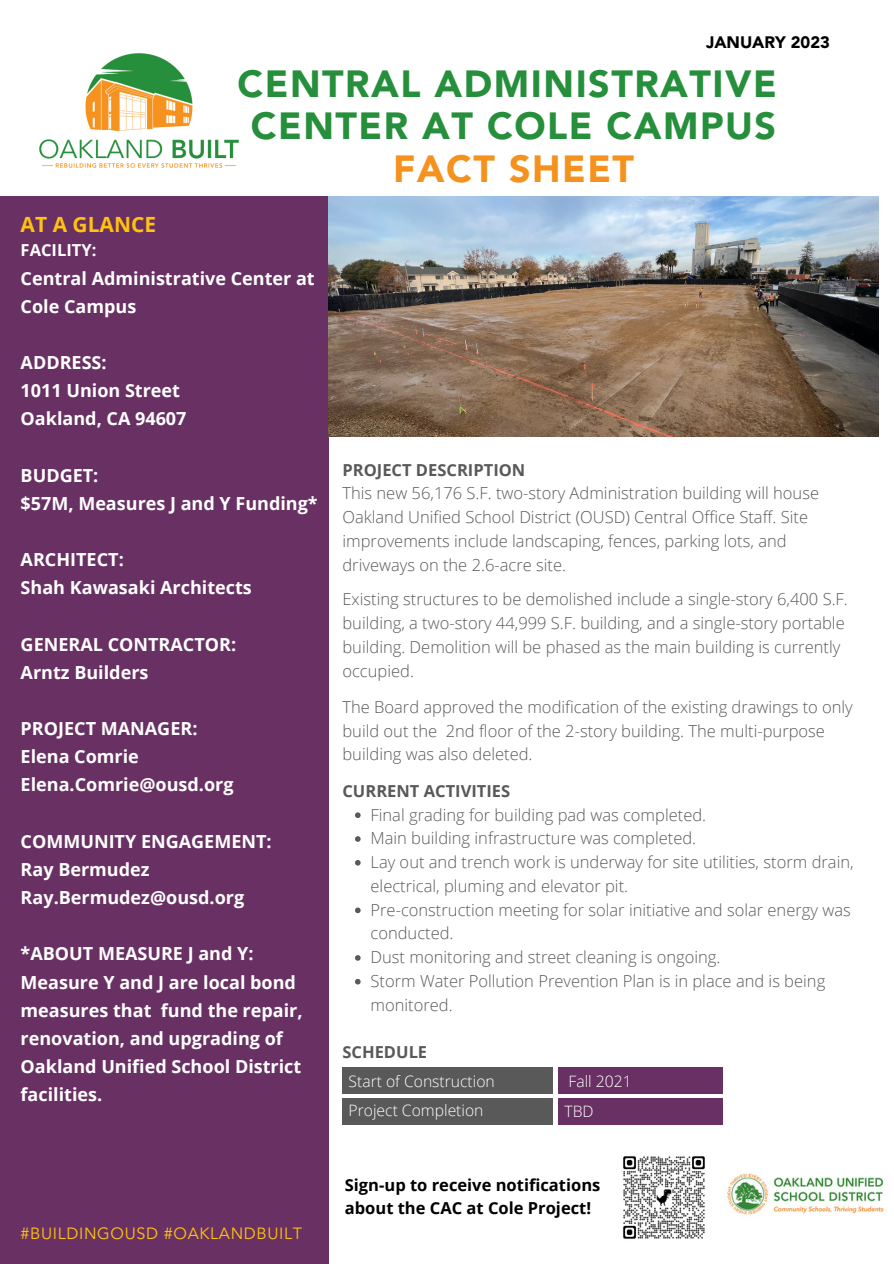
<style>
.page{position:relative;width:894px;height:1264px;background:#fff}
.page>*{position:absolute;margin:0;border:0;box-sizing:border-box;transform-origin:0 0}
.t1{font:900 37.5px/42.8px "Avenir LT Std";letter-spacing:.04em;color:#268f3b;text-align:center}
.t2{font:900 37.5px "Avenir LT Std";letter-spacing:.04em;color:#f5911d}
.t3{font:700 21px "Open Sans";color:#ffc20e}
.t4{font:700 18px/28.2px "Open Sans";color:#fff}
.t5{font:300 16.5px/23.7px "Open Sans";color:#595959}
.t6{font:700 16.5px/22.5px "Open Sans";color:#000}
.t7{font:700 16.5px "Open Sans";color:#595959}
.t8{font:900 16.5px "Avenir LT Std";color:#000}
.t9{font:700 16.5px "Open Sans";color:#fff}
.t10{font:16.2px "Avenir LT Std";letter-spacing:.04em;color:#ffc20e}
.t11{font:300 15.75px/29.5px "Open Sans";color:#fff}
</style>
<div class="page">
<div style="left:0;top:196px;width:328px;height:1067px;background:#693163"></div>
<img style="left:727px;top:1173px;width:157px;height:42px">
<div style="left:342px;top:1067px;width:210px;height:26px;background:#595959"></div>
<div style="left:342px;top:1097px;width:210px;height:27px;background:#595959"></div>
<div style="left:558px;top:1067px;width:164px;height:26px;background:#693163"></div>
<div style="left:558px;top:1097px;width:164px;height:27px;background:#693163"></div>
<img style="left:39px;top:53px;width:200px;height:115px">
<img style="left:623px;top:1156px;width:82px;height:83px">
<img style="left:328px;top:196px;width:550px;height:240px">
<svg style="left:355px;top:812px;width:5px;height:6px"></svg>
<svg style="left:355px;top:836px;width:5px;height:5px"></svg>
<svg style="left:355px;top:860px;width:5px;height:5px"></svg>
<svg style="left:355px;top:907px;width:5px;height:6px"></svg>
<svg style="left:355px;top:955px;width:5px;height:5px"></svg>
<svg style="left:355px;top:978px;width:5px;height:6px"></svg>
<p class="t8" style="left:706px;top:35px;width:125px">JANUARY 2023</p>
<h1 class="t1" style="left:237px;top:66px;width:540px">CENTRAL ADMINISTRATIVE<br>CENTER AT COLE CAMPUS</h1>
<h1 class="t2" style="left:393px;top:154px;width:242px">FACT SHEET</h1>
<p class="t3" style="left:21px;top:209px;width:137px">AT A GLANCE</p>
<p class="t9" style="left:21px;top:239px;width:77px">FACILITY:</p>
<p class="t4" style="left:21px;top:263px;width:295px">Central Administrative Center at<br>Cole Campus</p>
<p class="t4" style="left:21px;top:348px;width:167px">ADDRESS:<br>1011 Union Street<br>Oakland, CA 94607</p>
<p class="t4" style="left:21px;top:460px;width:298px">BUDGET:<br>$57M, Measures J and Y Funding*</p>
<p class="t4" style="left:21px;top:545px;width:233px">ARCHITECT:<br>Shah Kawasaki Architects</p>
<p class="t4" style="left:21px;top:629px;width:217px">GENERAL CONTRACTOR:<br>Arntz Builders</p>
<p class="t4" style="left:21px;top:714px;width:214px">PROJECT MANAGER:<br>Elena Comrie<br>Elena.Comrie@ousd.org</p>
<p class="t4" style="left:21px;top:826px;width:252px">COMMUNITY ENGAGEMENT:<br>Ray Bermudez<br>Ray.Bermudez@ousd.org</p>
<p class="t4" style="left:21px;top:939px;width:283px">*ABOUT MEASURE J and Y:<br>Measure Y and J are local bond measures that fund the repair, renovation, and upgrading of<br>Oakland Unified School District facilities.</p>
<p class="t10" style="left:21px;top:1226px;width:283px">#BUILDINGOUSD #OAKLANDBUILT</p>
<p class="t7" style="left:342px;top:458px;width:184px">PROJECT DESCRIPTION</p>
<p class="t5" style="left:342px;top:481px;width:478px">This new 56,176 S.F. two-story Administration building will house Oakland Unified School District (OUSD) Central Office Staff. Site improvements include landscaping, fences, parking lots, and driveways on the 2.6-acre site.</p>
<p class="t5" style="left:342px;top:587px;width:506px">Existing structures to be demolished include a single-story 6,400 S.F. building, a two-story 44,999 S.F. building, and a single-story portable building. Demolition will be phased as the main building is currently occupied.</p>
<p class="t5" style="left:342px;top:694px;width:511px">The Board approved the modification of the existing drawings to only build out the 2nd floor of the 2-story building. The multi-purpose building was also deleted.</p>
<p class="t7" style="left:342px;top:779px;width:169px">CURRENT ACTIVITIES</p>
<p class="t5" style="left:370px;top:802px;width:484px">Final grading for building pad was completed.<br>Main building infrastructure was completed.<br>Lay out and trench work is underway for site utilities, storm drain, electrical, pluming and elevator pit.<br>Pre-construction meeting for solar initiative and solar energy was conducted.<br>Dust monitoring and street cleaning is ongoing.<br>Storm Water Pollution Prevention Plan is in place and is being monitored.</p>
<p class="t7" style="left:342px;top:1040px;width:86px">SCHEDULE</p>
<p class="t11" style="left:348px;top:1065px;width:148px">Start of Construction<br>Project Completion</p>
<p class="t11" style="left:564px;top:1065px;width:69px;line-height:30.5px">Fall 2021<br>TBD</p>
<p class="t6" style="left:345px;top:1173px;width:257px">Sign-up to receive notifications about the CAC at Cole Project!</p>
</div>
